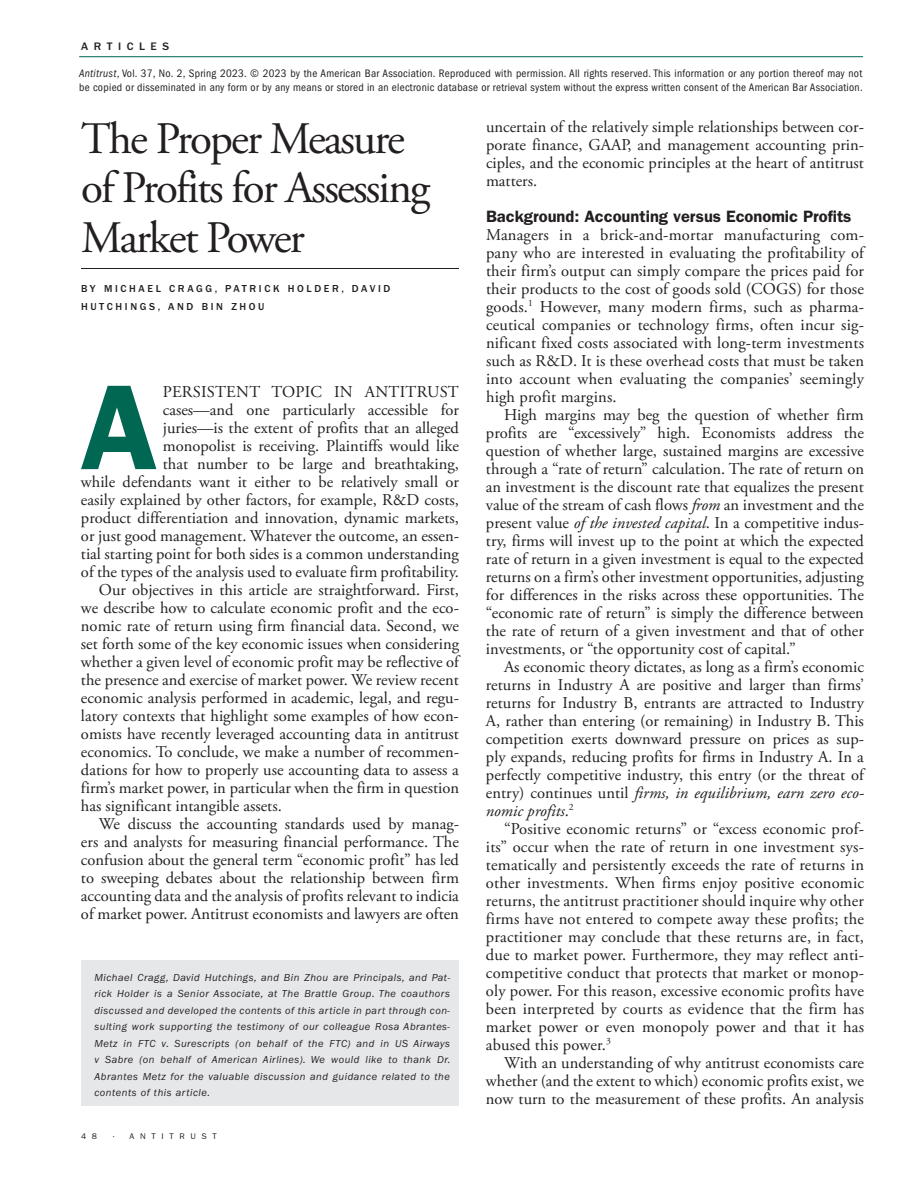
<style>
.page{position:relative;width:918px;height:1188px;background:#fff}
.page>*{position:absolute;margin:0;border:0;box-sizing:border-box;transform-origin:0 0}
.t1{font:600 121.5px "ITC Franklin Gothic Std";color:#006753}
.t2{font:45px/49.5px "Adobe Garamond Pro";letter-spacing:-.04em;color:#231f20}
.t3{font:16.5px/18px "Adobe Garamond Pro";color:#231f20;text-align:justify}
.t4{font:600 16.5px "ITC Franklin Gothic Std";color:#231f20}
.t5{font:condensed 11.25px/13.5px "ITC Franklin Gothic Std";letter-spacing:.025em;color:#231f20}
.t6{font:500 11.25px "ITC Franklin Gothic Std";letter-spacing:.48em;color:#231f20;scale:1.04 1}
.t7{font:italic 10.5px/16.5px "ITC Franklin Gothic Std";letter-spacing:.05em;color:#231f20;text-align:justify}
.t8{font:500 10.5px/18px "ITC Franklin Gothic Std";letter-spacing:.25em;color:#231f20}
.t9{font:8.25px "ITC Franklin Gothic Std";letter-spacing:.665em;color:#231f20;scale:1.04 1}
.s1{font-style:italic}
</style>
<div class="page">
<hr style="left:79px;top:56px;width:784px;height:1px;background:#006753">
<div style="left:81px;top:960px;width:378px;height:146px;background:#e6e7e9"></div>
<hr style="left:81px;top:268px;width:378px;height:1px;background:#231f20">
<p class="t6" style="left:81px;top:40px;width:86px">ARTICLES</p>
<p class="t5" style="left:79px;top:67px;width:785px"><span class="s1">Antitrust</span>, Vol. 37, No. 2, Spring 2023. © 2023 by the American Bar Association. Reproduced with permission. All rights reserved. This information or any portion thereof may not be copied or disseminated in any form or by any means or stored in an electronic database or retrieval system without the express written consent of the American Bar Association.</p>
<h2 class="t2" style="left:81px;top:115px;width:351px">The Proper Measure of Profits for Assessing<br>Market Power</h2>
<p class="t8" style="left:81px;top:280px;width:311px">BY MICHAEL CRAGG, PATRICK HOLDER, DAVID<br>HUTCHINGS, AND BIN ZHOU</p>
<h1 class="t1" style="left:80px;top:356px;width:79px">A</h1>
<p class="t3" style="left:163px;top:383px;width:297px">PERSISTENT TOPIC IN ANTITRUST</p>
<p class="t3" style="left:163px;top:401px;width:298px">cases—and one particularly accessible for</p>
<p class="t3" style="left:163px;top:419px;width:298px">juries—is the extent of profits that an alleged</p>
<p class="t3" style="left:163px;top:437px;width:298px">monopolist is receiving. Plaintiffs would like</p>
<p class="t3" style="left:163px;top:455px;width:298px">that number to be large and breathtaking,</p>
<p class="t3" style="left:81px;top:473px;width:379px">while defendants want it either to be relatively small or</p>
<p class="t3" style="left:81px;top:491px;width:379px">easily explained by other factors, for example, R&amp;D costs,</p>
<p class="t3" style="left:81px;top:509px;width:380px">product differentiation and innovation, dynamic markets,</p>
<p class="t3" style="left:81px;top:527px;width:380px">or just good management. Whatever the outcome, an essen-</p>
<p class="t3" style="left:81px;top:545px;width:379px">tial starting point for both sides is a common understanding</p>
<p class="t3" style="left:81px;top:563px;width:379px">of the types of the analysis used to evaluate firm profitability.</p>
<p class="t3" style="left:99px;top:581px;width:361px">Our objectives in this article are straightforward. First,</p>
<p class="t3" style="left:81px;top:599px;width:379px">we describe how to calculate economic profit and the eco-</p>
<p class="t3" style="left:81px;top:617px;width:380px">nomic rate of return using firm financial data. Second, we</p>
<p class="t3" style="left:81px;top:636px;width:380px">set forth some of the key economic issues when considering</p>
<p class="t3" style="left:81px;top:654px;width:380px">whether a given level of economic profit may be reflective of</p>
<p class="t3" style="left:81px;top:672px;width:379px">the presence and exercise of market power. We review recent</p>
<p class="t3" style="left:81px;top:690px;width:380px">economic analysis performed in academic, legal, and regu-</p>
<p class="t3" style="left:81px;top:708px;width:379px">latory contexts that highlight some examples of how econ-</p>
<p class="t3" style="left:81px;top:726px;width:380px">omists have recently leveraged accounting data in antitrust</p>
<p class="t3" style="left:81px;top:744px;width:379px">economics. To conclude, we make a number of recommen-</p>
<p class="t3" style="left:81px;top:762px;width:379px">dations for how to properly use accounting data to assess a</p>
<p class="t3" style="left:81px;top:780px;width:380px">firm’s market power, in particular when the firm in question</p>
<p class="t3" style="left:81px;top:798px;width:202px">has significant intangible assets.</p>
<p class="t3" style="left:99px;top:816px;width:362px">We discuss the accounting standards used by manag-</p>
<p class="t3" style="left:81px;top:834px;width:380px">ers and analysts for measuring financial performance. The</p>
<p class="t3" style="left:81px;top:852px;width:379px">confusion about the general term “economic profit” has led</p>
<p class="t3" style="left:81px;top:870px;width:380px">to sweeping debates about the relationship between firm</p>
<p class="t3" style="left:81px;top:888px;width:379px">accounting data and the analysis of profits relevant to indicia</p>
<p class="t3" style="left:81px;top:906px;width:379px">of market power. Antitrust economists and lawyers are often</p>
<p class="t7" style="left:94px;top:969px;width:358px">Michael Cragg, David Hutchings, and Bin Zhou are Principals, and Pat&shy;rick Holder is a Senior Associate, at The Brattle Group. The coauthors discussed and developed the contents of this article in part through con&shy;sulting work supporting the testimony of our colleague Rosa Abrantes-Metz in FTC v. Surescripts (on behalf of the FTC) and in US Airways v Sabre (on behalf of American Airlines). We would like to thank Dr.<br>Abrantes Metz for the valuable discussion and guidance related to the contents of this article.</p>
<p class="t9" style="left:81px;top:1131px;width:17px">4 8</p>
<p class="t9" style="left:112px;top:1131px;width:102px">· ANTITRUST</p>
<p class="t3" style="left:486px;top:118px;width:380px">uncertain of the relatively simple relationships between cor&shy;porate finance, GAAP, and management accounting prin&shy;ciples, and the economic principles at the heart of antitrust matters.</p>
<p class="t4" style="left:486px;top:207px;width:367px">Background: Accounting versus Economic Profits</p>
<p class="t3" style="left:486px;top:226px;width:380px">Managers in a brick-and-mortar manufacturing com&shy;pany who are interested in evaluating the profitability of their firm’s output can simply compare the prices paid for their products to the cost of goods sold (COGS) for those goods.<sup>1</sup> However, many modern firms, such as pharma&shy;ceutical companies or technology firms, often incur sig&shy;nificant fixed costs associated with long-term investments such as R&amp;D. It is these overhead costs that must be taken into account when evaluating the companies’ seemingly high profit margins.</p>
<p class="t3" style="left:486px;top:406px;width:380px;text-indent:18px">High margins may beg the question of whether firm profits are “excessively” high. Economists address the question of whether large, sustained margins are excessive through a “rate of return” calculation. The rate of return on an investment is the discount rate that equalizes the present value of the stream of cash flows <span class="s1">from</span> an investment and the present value <span class="s1">of the invested capital</span>. In a competitive indus&shy;try, firms will invest up to the point at which the expected rate of return in a given investment is equal to the expected returns on a firm’s other investment opportunities, adjusting for differences in the risks across these opportunities. The “economic rate of return” is simply the difference between the rate of return of a given investment and that of other investments, or “the opportunity cost of capital.”</p>
<p class="t3" style="left:486px;top:658px;width:380px;text-indent:18px">As economic theory dictates, as long as a firm’s economic returns in Industry A are positive and larger than firms’ returns for Industry B, entrants are attracted to Industry A, rather than entering (or remaining) in Industry B. This competition exerts downward pressure on prices as sup&shy;ply expands, reducing profits for firms in Industry A. In a perfectly competitive industry, this entry (or the threat of entry) continues until <span class="s1">firms, in equilibrium, earn zero eco&shy;nomic profits</span>.<sup>2</sup></p>
<p class="t3" style="left:486px;top:820px;width:380px;text-indent:18px">“Positive economic returns” or “excess economic prof&shy;its” occur when the rate of return in one investment sys&shy;tematically and persistently exceeds the rate of returns in other investments. When firms enjoy positive economic returns, the antitrust practitioner should inquire why other firms have not entered to compete away these profits; the practitioner may conclude that these returns are, in fact, due to market power. Furthermore, they may reflect anti&shy;competitive conduct that protects that market or monop&shy;oly power. For this reason, excessive economic profits have been interpreted by courts as evidence that the firm has market power or even monopoly power and that it has abused this power.<sup>3</sup></p>
<p class="t3" style="left:486px;top:1054px;width:380px;text-indent:18px">With an understanding of why antitrust economists care whether (and the extent to which) economic profits exist, we now turn to the measurement of these profits. An analysis</p>
</div>
